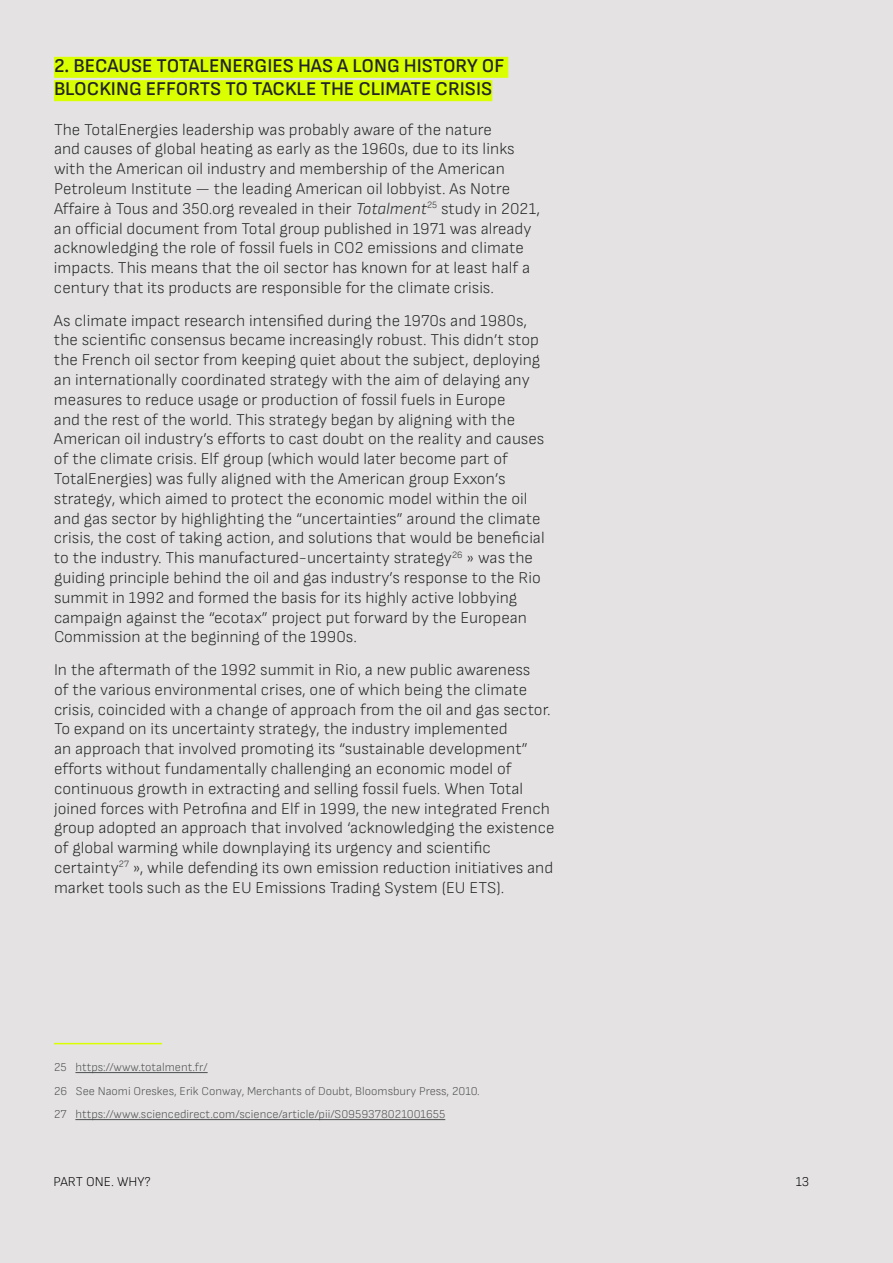
<style>
.page{position:relative;width:893px;height:1263px;background:#e4e2e2}
.page>*{position:absolute;margin:0;border:0;box-sizing:border-box;transform-origin:0 0}
.t1{font:600 19.5px/23.4px "Sofia Sans";color:#222425}
.t2{font:300 16.5px/19.8px "Sofia Sans";color:#222425}
.t3{font:300 13.5px "Sofia Sans";color:#000}
.t4{font:300 12px/23.5px "Sofia Sans";color:#4c4e4f}
.s1{font-style:italic}
</style>
<div class="page">
<div style="left:54px;top:57px;width:454px;height:21px;background:#daff00"></div>
<div style="left:54px;top:80px;width:438px;height:21px;background:#daff00"></div>
<hr style="left:54px;top:1043px;width:108px;height:1px;background:#daff00">
<hr style="left:75px;top:1072px;width:133px;height:1px;background:#4c4e4f">
<hr style="left:75px;top:1119px;width:370px;height:1px;background:#4c4e4f">
<p class="t1" style="left:54px;top:53px;width:452px">2. BECAUSE TOTALENERGIES HAS A LONG HISTORY OF<br>BLOCKING EFFORTS TO TACKLE THE CLIMATE CRISIS</p>
<p class="t2" style="left:54px;top:119px;width:487px">The TotalEnergies leadership was probably aware of the nature<br>and causes of global heating as early as the 1960s, due to its links with the American oil industry and membership of the American Petroleum Institute — the leading American oil lobbyist. As Notre Affaire à Tous and 350.org revealed in their <span class="s1">Totalment</span><sup>25</sup> study in 2021, an official document from Total group published in 1971 was already acknowledging the role of fossil fuels in CO2 emissions and climate impacts. This means that the oil sector has known for at least half a century that its products are responsible for the climate crisis.</p>
<p class="t2" style="left:54px;top:310px;width:492px">As climate impact research intensified during the 1970s and 1980s, the scientific consensus became increasingly robust. This didn’t stop the French oil sector from keeping quiet about the subject, deploying an internationally coordinated strategy with the aim of delaying any measures to reduce usage or production of fossil fuels in Europe<br>and the rest of the world. This strategy began by aligning with the American oil industry’s efforts to cast doubt on the reality and causes of the climate crisis. Elf group (which would later become part of TotalEnergies) was fully aligned with the American group Exxon’s strategy, which aimed to protect the economic model within the oil and gas sector by highlighting the “uncertainties” around the climate crisis, the cost of taking action, and solutions that would be beneficial to the industry. This manufactured-uncertainty strategy<sup>26</sup> » was the guiding principle behind the oil and gas industry’s response to the Rio summit in 1992 and formed the basis for its highly active lobbying campaign against the “ecotax” project put forward by the European Commission at the beginning of the 1990s.</p>
<p class="t2" style="left:54px;top:659px;width:502px">In the aftermath of the 1992 summit in Rio, a new public awareness<br>of the various environmental crises, one of which being the climate crisis, coincided with a change of approach from the oil and gas sector.<br>To expand on its uncertainty strategy, the industry implemented<br>an approach that involved promoting its “sustainable development” efforts without fundamentally challenging an economic model of continuous growth in extracting and selling fossil fuels. When Total joined forces with Petrofina and Elf in 1999, the new integrated French group adopted an approach that involved ‘acknowledging the existence of global warming while downplaying its urgency and scientific certainty<sup>27</sup> », while defending its own emission reduction initiatives and market tools such as the EU Emissions Trading System (EU ETS).</p>
<p class="t4" style="left:54px;top:1055px;width:427px">25 https://www.totalment.fr/<br>26 See Naomi Oreskes, Erik Conway, Merchants of Doubt, Bloomsbury Press, 2010.<br>27 https://www.sciencedirect.com/science/article/pii/S0959378021001655</p>
<p class="t3" style="left:53px;top:1174px;width:99px">PART ONE. WHY?</p>
<p class="t3" style="left:796px;top:1174px;width:15px">13</p>
</div>
